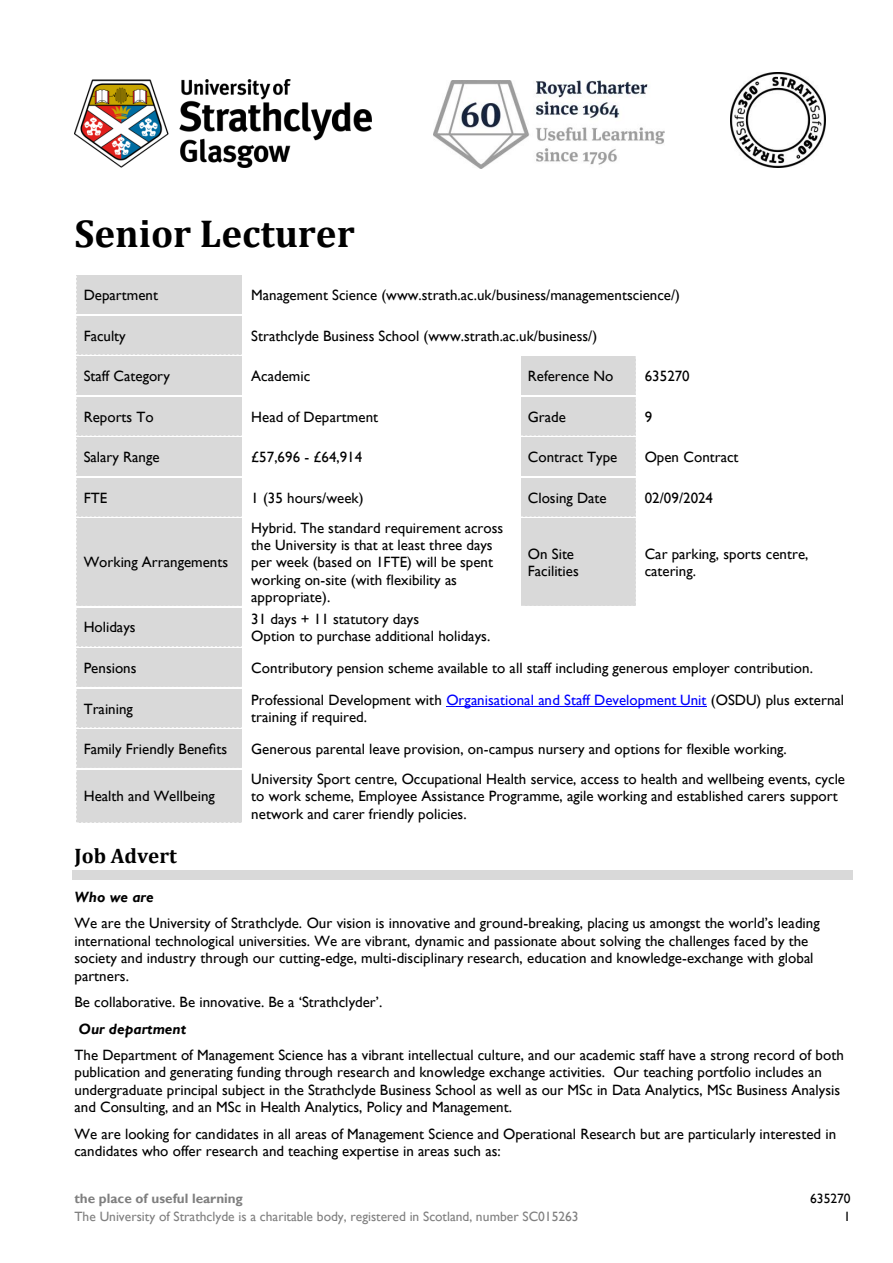
<style>
.page{position:relative;width:893px;height:1263px;background:#fff}
.page>*{position:absolute;margin:0;border:0;box-sizing:border-box;transform-origin:0 0}
.t1{font:700 39px "Cambria";color:#000}
.t2{font:700 21px "Cambria";color:#000}
.t3{font:15px/17.4px "Gill Sans";color:#000}
.t4{font:italic 700 15px "Gill Sans";color:#000}
.t5{font:13.5px "Gill Sans";color:#7f7f7f}
.t6{font:700 13.5px "Gill Sans";color:#7f7f7f}
.t7{font:13.5px "Gill Sans";letter-spacing:.005em;color:#000}
.s1{color:#00f}
</style>
<div class="page">
<img style="left:74px;top:79px;width:298px;height:88px">
<img style="left:731px;top:73px;width:94px;height:94px">
<img style="left:434px;top:80px;width:230px;height:88px">
<div style="left:521px;top:356px;width:115px;height:250px;background:#d9d9d9"></div>
<hr style="left:446px;top:706px;width:261px;height:1px;background:#00f">
<div style="left:76px;top:275px;width:166px;height:548px;background:#d9d9d9"></div>
<div style="left:72px;top:870px;width:781px;height:9px;background:#d9d9d9"></div>
<h1 class="t1" style="left:75px;top:216px;width:282px">Senior Lecturer</h1>
<p class="t3" style="left:84px;top:288px;width:76px">Department</p>
<p class="t3" style="left:251px;top:288px;width:430px">Management Science (www.strath.ac.uk/business/managementscience/)</p>
<p class="t3" style="left:84px;top:328px;width:44px">Faculty</p>
<p class="t3" style="left:251px;top:328px;width:348px">Strathclyde Business School (www.strath.ac.uk/business/)</p>
<p class="t3" style="left:84px;top:369px;width:88px">Staff Category</p>
<p class="t3" style="left:251px;top:369px;width:61px">Academic</p>
<p class="t3" style="left:528px;top:369px;width:87px">Reference No</p>
<p class="t3" style="left:645px;top:369px;width:47px">635270</p>
<p class="t3" style="left:84px;top:409px;width:72px">Reports To</p>
<p class="t3" style="left:251px;top:409px;width:128px">Head of Department</p>
<p class="t3" style="left:528px;top:409px;width:40px">Grade</p>
<p class="t3" style="left:645px;top:409px;width:9px">9</p>
<p class="t3" style="left:84px;top:450px;width:77px">Salary Range</p>
<p class="t3" style="left:251px;top:450px;width:112px">£57,696 - £64,914</p>
<p class="t3" style="left:528px;top:450px;width:91px">Contract Type</p>
<p class="t3" style="left:645px;top:450px;width:95px">Open Contract</p>
<p class="t3" style="left:84px;top:490px;width:25px">FTE</p>
<p class="t3" style="left:251px;top:490px;width:114px">1 (35 hours/week)</p>
<p class="t3" style="left:528px;top:490px;width:80px">Closing Date</p>
<p class="t3" style="left:645px;top:490px;width:70px">02/09/2024</p>
<p class="t3" style="left:84px;top:555px;width:146px">Working Arrangements</p>
<p class="t3" style="left:251px;top:521px;width:254px">Hybrid. The standard requirement across the University is that at least three days per week (based on 1FTE) will be spent working on-site (with flexibility as appropriate).</p>
<p class="t3" style="left:528px;top:547px;width:52px">On Site<br>Facilities</p>
<p class="t3" style="left:645px;top:547px;width:165px">Car parking, sports centre, catering.</p>
<p class="t3" style="left:84px;top:620px;width:53px">Holidays</p>
<p class="t3" style="left:251px;top:611px;width:241px">31 days + 11 statutory days<br>Option to purchase additional holidays.</p>
<p class="t3" style="left:84px;top:661px;width:54px">Pensions</p>
<p class="t3" style="left:251px;top:661px;width:563px">Contributory pension scheme available to all staff including generous employer contribution.</p>
<p class="t3" style="left:84px;top:701px;width:51px">Training</p>
<p class="t3" style="left:251px;top:692px;width:594px">Professional Development with <span class="s1">Organisational and Staff Development Unit</span> (OSDU) plus external training if required.</p>
<p class="t3" style="left:84px;top:742px;width:145px">Family Friendly Benefits</p>
<p class="t3" style="left:251px;top:742px;width:537px">Generous parental leave provision, on-campus nursery and options for flexible working.</p>
<p class="t3" style="left:84px;top:789px;width:133px">Health and Wellbeing</p>
<p class="t3" style="left:251px;top:772px;width:595px">University Sport centre, Occupational Health service, access to health and wellbeing events, cycle to work scheme, Employee Assistance Programme, agile working and established carers support network and carer friendly policies.</p>
<h2 class="t2" style="left:75px;top:846px;width:104px">Job Advert</h2>
<p class="t4" style="left:75px;top:892px;width:81px">Who we are</p>
<p class="t3" style="left:75px;top:916px;width:747px">We are the University of Strathclyde. Our vision is innovative and ground-breaking, placing us amongst the world’s leading international technological universities. We are vibrant, dynamic and passionate about solving the challenges faced by the society and industry through our cutting-edge, multi-disciplinary research, education and knowledge-exchange with global partners.</p>
<p class="t3" style="left:75px;top:995px;width:309px">Be collaborative. Be innovative. Be a ‘Strathclyder’.</p>
<p class="t4" style="left:79px;top:1023px;width:109px">Our department</p>
<p class="t3" style="left:75px;top:1048px;width:771px">The Department of Management Science has a vibrant intellectual culture, and our academic staff have a strong record of both publication and generating funding through research and knowledge exchange activities. Our teaching portfolio includes an undergraduate principal subject in the Strathclyde Business School as well as our MSc in Data Analytics, MSc Business Analysis and Consulting, and an MSc in Health Analytics, Policy and Management.</p>
<p class="t3" style="left:75px;top:1126px;width:763px">We are looking for candidates in all areas of Management Science and Operational Research but are particularly interested in candidates who offer research and teaching expertise in areas such as:</p>
<p class="t6" style="left:75px;top:1194px;width:170px">the place of useful learning</p>
<p class="t7" style="left:810px;top:1194px;width:42px">635270</p>
<p class="t5" style="left:75px;top:1212px;width:506px">The University of Strathclyde is a charitable body, registered in Scotland, number SC015263</p>
<p class="t7" style="left:844px;top:1212px;width:8px">1</p>
</div>
